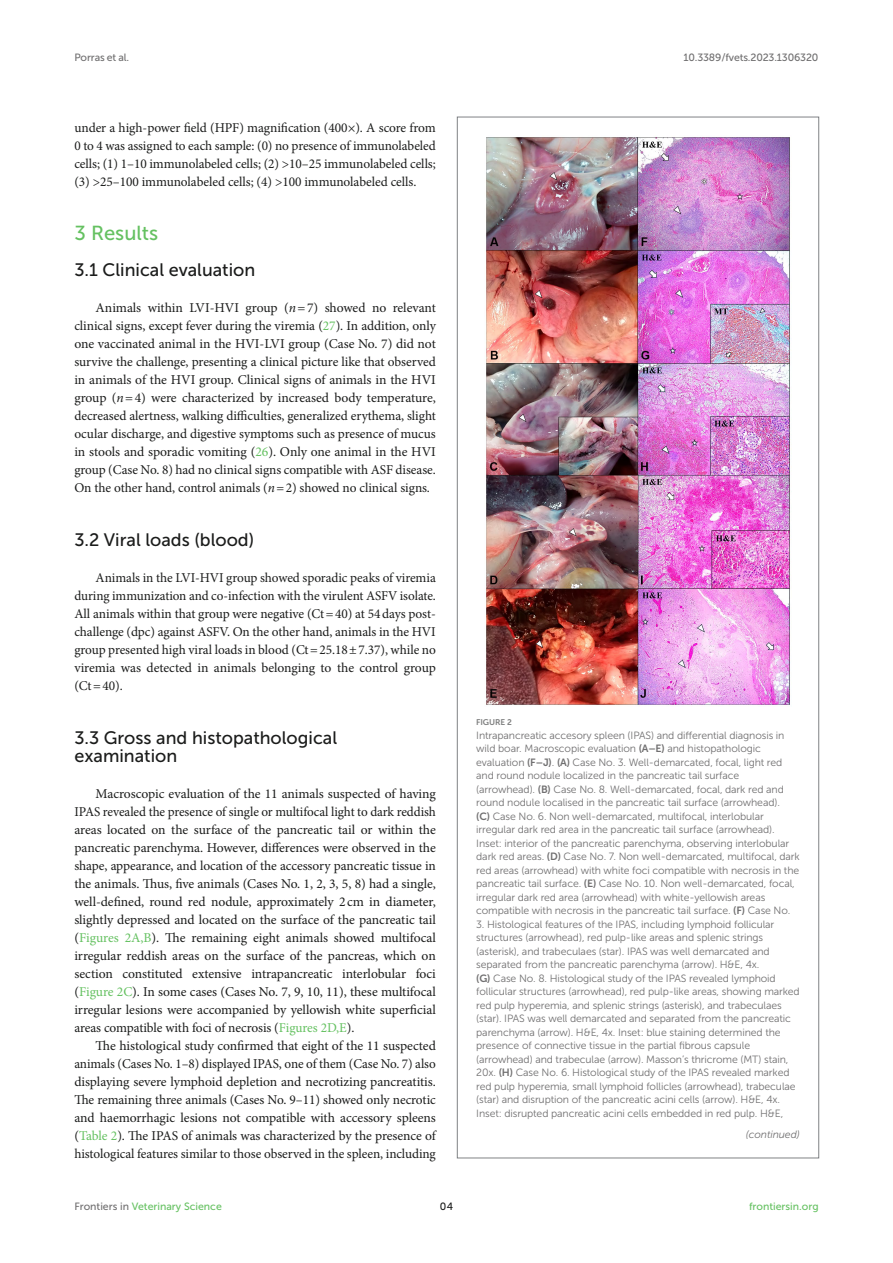
<style>
.page{position:relative;width:893px;height:1263px;background:#fff}
.page>*{position:absolute;margin:0;border:0;box-sizing:border-box;transform-origin:0 0}
.HEAD_1{font:20.25px "Museo Sans 500";color:#65c161}
.HEAD_2{font:18px/18px "Museo Sans 500";color:#1b1c1b}
.HEAD_2_after_HEAD_1{font:18px "Museo Sans 500";color:#1b1c1b}
.TEXT_FLUSH{font:13.5px/18px "Minion Pro";letter-spacing:-.005em;color:#1b1c1b;text-align:justify}
.TEXT{font:13.5px/18px "Minion Pro";letter-spacing:-.005em;color:#1b1c1b;text-align:justify}
.FIG_LEG{font:10.5px/13.5px "Museo Sans 300";letter-spacing:-.01em;color:#706f70}
.t1{font:10.5px "Museo Sans 500";color:#65c161}
.t2{font:10.5px "Museo Sans 500";letter-spacing:-.015em;color:#706f70}
.FIG_Continued{font:italic 10.5px "Museo Sans 300";letter-spacing:-.01em;color:#706f70}
.t3{font:10.5px "Museo Sans 500";color:#1b1c1b}
.FIG_HD{font:8.25px "Museo Sans 700";letter-spacing:-.01em;color:#7e7f7f}
.s1{font-style:italic}
.s2{color:#65c161}
.s3{font-family:"Museo Sans 700"}
.s4{color:#706f70}
</style>
<div class="page">
<img style="left:486px;top:137px;width:305px;height:568px">
<p class="t2" style="left:74px;top:51px;width:56px">Porras et al.</p>
<p class="t2" style="left:683px;top:51px;width:136px">10.3389/fvets.2023.1306320</p>
<p class="TEXT" style="left:74px;top:119px;width:363px">under a high-power field (HPF) magnification (400×). A score from 0 to 4 was assigned to each sample: (0) no presence of immunolabeled cells; (1) 1–10 immunolabeled cells; (2) &gt;10–25 immunolabeled cells; (3) &gt;25–100 immunolabeled cells; (4) &gt;100 immunolabeled cells.</p>
<p class="HEAD_1" style="left:74px;top:222px;width:85px">3 Results</p>
<p class="HEAD_2_after_HEAD_1" style="left:74px;top:260px;width:182px">3.1 Clinical evaluation</p>
<p class="TEXT_FLUSH" style="left:74px;top:299px;width:363px;text-indent:21px">Animals within LVI-HVI group (<span class="s1">n</span>=7) showed no relevant clinical signs, except fever during the viremia (<span class="s2">27</span>). In addition, only one vaccinated animal in the HVI-LVI group (Case No. 7) did not survive the challenge, presenting a clinical picture like that observed in animals of the HVI group. Clinical signs of animals in the HVI group (<span class="s1">n</span>=4) were characterized by increased body temperature, decreased alertness, walking difficulties, generalized erythema, slight ocular discharge, and digestive symptoms such as presence of mucus in stools and sporadic vomiting (<span class="s2">26</span>). Only one animal in the HVI group (Case No. 8) had no clinical signs compatible with ASF disease.<br>On the other hand, control animals (<span class="s1">n</span>=2) showed no clinical signs.</p>
<p class="HEAD_2" style="left:74px;top:531px;width:181px">3.2 Viral loads (blood)</p>
<p class="TEXT_FLUSH" style="left:74px;top:569px;width:363px;text-indent:21px">Animals in the LVI-HVI group showed sporadic peaks of viremia during immunization and co-infection with the virulent ASFV isolate.<br>All animals within that group were negative (Ct=40) at 54days post&shy;challenge (dpc) against ASFV. On the other hand, animals in the HVI group presented high viral loads in blood (Ct=25.18±7.37), while no viremia was detected in animals belonging to the control group (Ct=40).</p>
<p class="HEAD_2" style="left:74px;top:729px;width:264px">3.3 Gross and histopathological examination</p>
<p class="TEXT_FLUSH" style="left:74px;top:785px;width:363px;text-indent:21px">Macroscopic evaluation of the 11 animals suspected of having IPAS revealed the presence of single or multifocal light to dark reddish areas located on the surface of the pancreatic tail or within the pancreatic parenchyma. However, differences were observed in the shape, appearance, and location of the accessory pancreatic tissue in the animals. Thus, five animals (Cases No. 1, 2, 3, 5, 8) had a single, well-defined, round red nodule, approximately 2cm in diameter, slightly depressed and located on the surface of the pancreatic tail (<span class="s2">Figures 2A,B</span>). The remaining eight animals showed multifocal irregular reddish areas on the surface of the pancreas, which on section constituted extensive intrapancreatic interlobular foci (<span class="s2">Figure 2C</span>). In some cases (Cases No. 7, 9, 10, 11), these multifocal irregular lesions were accompanied by yellowish white superficial areas compatible with foci of necrosis (<span class="s2">Figures 2D,E</span>).</p>
<p class="TEXT" style="left:74px;top:1037px;width:363px;text-indent:21px">The histological study confirmed that eight of the 11 suspected animals (Cases No. 1–8) displayed IPAS, one of them (Case No. 7) also displaying severe lymphoid depletion and necrotizing pancreatitis.<br>The remaining three animals (Cases No. 9–11) showed only necrotic and haemorrhagic lesions not compatible with accessory spleens (<span class="s2">Table 2</span>). The IPAS of animals was characterized by the presence of histological features similar to those observed in the spleen, including</p>
<p class="FIG_HD" style="left:476px;top:718px;width:37px">FIGURE 2</p>
<p class="FIG_LEG" style="left:476px;top:728px;width:325px">Intrapancreatic accesory spleen (IPAS) and differential diagnosis in wild boar. Macroscopic evaluation <span class="s3">(A–E)</span> and histopathologic evaluation <span class="s3">(F–J)</span>. <span class="s3">(A)</span> Case No. 3. Well-demarcated, focal, light red and round nodule localized in the pancreatic tail surface (arrowhead). <span class="s3">(B)</span> Case No. 8. Well-demarcated, focal, dark red and round nodule localised in the pancreatic tail surface (arrowhead).<br><span class="s3">(C)</span> Case No. 6. Non well-demarcated, multifocal, interlobular irregular dark red area in the pancreatic tail surface (arrowhead).<br>Inset: interior of the pancreatic parenchyma, observing interlobular dark red areas. <span class="s3">(D)</span> Case No. 7. Non well-demarcated, multifocal, dark red areas (arrowhead) with white foci compatible with necrosis in the pancreatic tail surface. <span class="s3">(E)</span> Case No. 10. Non well-demarcated, focal, irregular dark red area (arrowhead) with white-yellowish areas compatible with necrosis in the pancreatic tail surface. <span class="s3">(F)</span> Case No.</p>
<p class="FIG_LEG" style="left:476px;top:917px;width:325px">3. Histological features of the IPAS, including lymphoid follicular structures (arrowhead), red pulp-like areas and splenic strings (asterisk), and trabeculaes (star). IPAS was well demarcated and separated from the pancreatic parenchyma (arrow). H&amp;E, 4x.<br><span class="s3">(G)</span> Case No. 8. Histological study of the IPAS revealed lymphoid follicular structures (arrowhead), red pulp-like areas, showing marked red pulp hyperemia, and splenic strings (asterisk), and trabeculaes (star). IPAS was well demarcated and separated from the pancreatic parenchyma (arrow). H&amp;E, 4x. Inset: blue staining determined the presence of connective tissue in the partial fibrous capsule (arrowhead) and trabeculae (arrow). Masson’s thricrome (MT) stain, 20x. <span class="s3">(H)</span> Case No. 6. Histological study of the IPAS revealed marked red pulp hyperemia, small lymphoid follicles (arrowhead), trabeculae (star) and disruption of the pancreatic acini cells (arrow). H&amp;E, 4x.<br>Inset: disrupted pancreatic acini cells embedded in red pulp. H&amp;E,</p>
<p class="FIG_Continued" style="left:746px;top:1128px;width:55px">(continued)</p>
<p class="t1" style="left:74px;top:1200px;width:149px"><span class="s4">Frontiers in</span> Veterinary Science</p>
<p class="t3" style="left:440px;top:1200px;width:15px">04</p>
<p class="t1" style="left:749px;top:1200px;width:71px">frontiersin.org</p>
</div>
